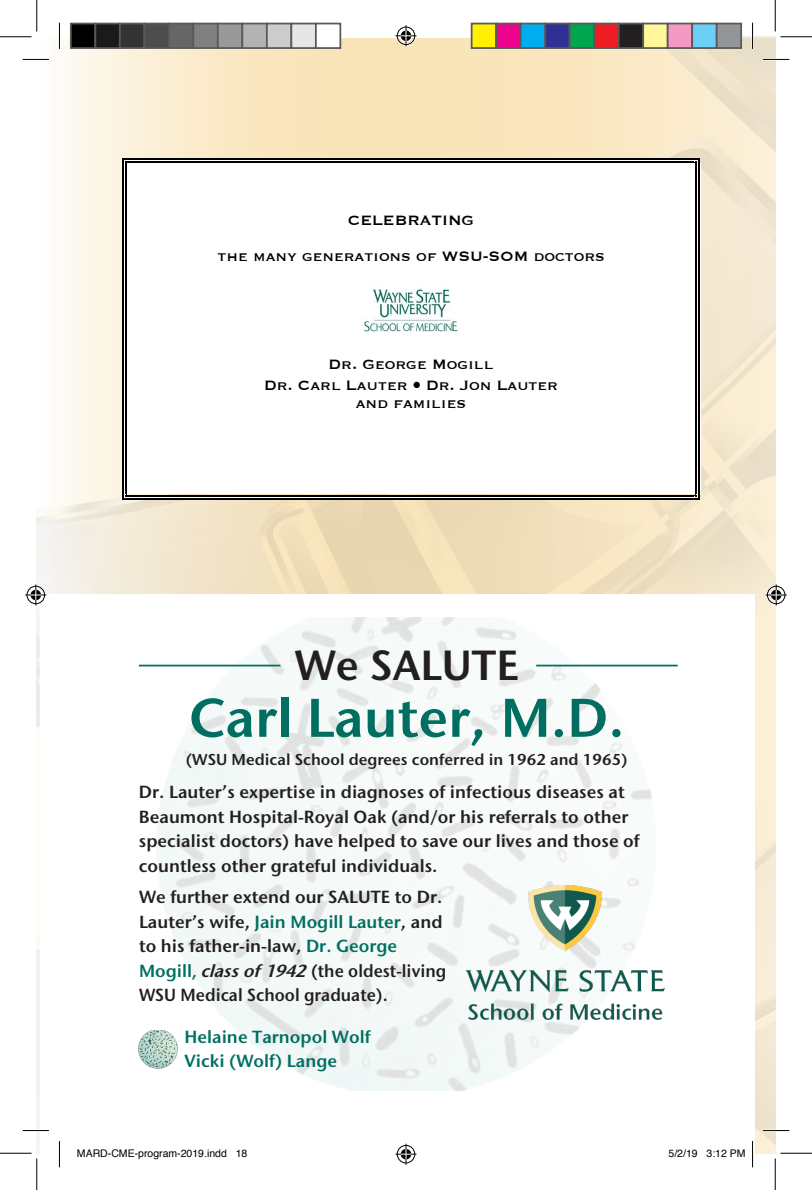
<style>
.page{position:relative;width:812px;height:1190px;background:#fff}
.page>*{position:absolute;margin:0;border:0;box-sizing:border-box;transform-origin:0 0}
.t1{font:54.25px "Stone Sans Sem ITCTT Semi";color:#006e60}
.t2{font:42px "Stone Sans Sem ITCTT Semi";color:#231f20}
.t3{font:17.5px/24.5px "Stone Sans Sem ITCTT Semi";color:#231f20}
.t4{font:17.5px/35.9px "Copperplate";color:#000;text-align:center}
.t5{font:17.5px/24.5px "Stone Sans Sem ITCTT Semi";color:#006e60}
.t6{font:15.75px "Stone Sans Sem ITCTT Semi";color:#231f20}
.t7{font:10.5px "Helvetica";color:#000}
.s1{color:#006e60}
.s2{font-family:"Stone Sans";font-weight:600;color:#006e60}
.s3{font-family:"Stone Sans";font-weight:600;font-style:italic}
</style>
<div class="page">
<img style="left:37px;top:37px;width:738px;height:1116px">
<div style="left:40px;top:594px;width:714px;height:559px;background:#fff"></div>
<div style="left:124px;top:163px;width:577px;height:331px;background:#fff"></div>
<img style="left:364px;top:288px;width:95px;height:44px">
<svg style="left:122px;top:158px;width:5px;height:5px"></svg>
<hr style="left:127px;top:158px;width:568px;height:2px;background:#000">
<hr style="left:127px;top:160px;width:568px;height:2px;background:#fff">
<hr style="left:127px;top:162px;width:568px;height:1px;background:#000">
<svg style="left:695px;top:158px;width:5px;height:5px"></svg>
<hr style="left:122px;top:163px;width:2px;height:332px;background:#000">
<hr style="left:124px;top:163px;width:2px;height:332px;background:#fff">
<hr style="left:126px;top:163px;width:1px;height:332px;background:#000">
<hr style="left:698px;top:163px;width:2px;height:332px;background:#000">
<hr style="left:696px;top:163px;width:2px;height:332px;background:#fff">
<hr style="left:695px;top:163px;width:1px;height:332px;background:#000">
<svg style="left:122px;top:495px;width:5px;height:4px"></svg>
<hr style="left:127px;top:498px;width:568px;height:1px;background:#000">
<hr style="left:127px;top:496px;width:568px;height:2px;background:#fff">
<hr style="left:127px;top:495px;width:568px;height:1px;background:#000">
<svg style="left:695px;top:495px;width:5px;height:4px"></svg>
<img style="left:154px;top:618px;width:505px;height:472px">
<img style="left:465px;top:885px;width:200px;height:143px">
<hr style="left:139px;top:665px;width:141px;height:1px;background:#006e60">
<hr style="left:536px;top:665px;width:142px;height:1px;background:#006e60">
<img style="left:139px;top:1030px;width:43px;height:38px">
<hr style="left:23px;top:58px;width:26px;height:3px;background:#fff">
<hr style="left:763px;top:58px;width:26px;height:3px;background:#fff">
<hr style="left:23px;top:1129px;width:26px;height:3px;background:#fff">
<hr style="left:763px;top:1129px;width:26px;height:3px;background:#fff">
<hr style="left:58px;top:23px;width:3px;height:26px;background:#fff">
<hr style="left:751px;top:23px;width:3px;height:26px;background:#fff">
<svg style="left:23px;top:59px;width:26px;height:1px"></svg>
<svg style="left:763px;top:59px;width:26px;height:1px"></svg>
<svg style="left:23px;top:1130px;width:26px;height:1px"></svg>
<svg style="left:763px;top:1130px;width:26px;height:1px"></svg>
<svg style="left:59px;top:23px;width:1px;height:26px"></svg>
<svg style="left:59px;top:1141px;width:1px;height:26px"></svg>
<svg style="left:752px;top:23px;width:1px;height:26px"></svg>
<svg style="left:752px;top:1141px;width:1px;height:26px"></svg>
<hr style="left:0;top:36px;width:32px;height:1px;background:#000">
<hr style="left:780px;top:36px;width:32px;height:1px;background:#000">
<hr style="left:0;top:1153px;width:32px;height:1px;background:#000">
<hr style="left:780px;top:1153px;width:32px;height:1px;background:#000">
<hr style="left:36px;top:0;width:1px;height:32px;background:#000">
<hr style="left:36px;top:1158px;width:1px;height:32px;background:#000">
<hr style="left:775px;top:0;width:1px;height:32px;background:#000">
<hr style="left:775px;top:1158px;width:1px;height:32px;background:#000">
<svg style="left:395px;top:25px;width:21px;height:21px"></svg>
<svg style="left:395px;top:1144px;width:21px;height:21px"></svg>
<svg style="left:25px;top:584px;width:21px;height:21px"></svg>
<svg style="left:766px;top:584px;width:21px;height:21px"></svg>
<div style="left:71px;top:24px;width:24px;height:24px;background:#000"></div>
<div style="left:70px;top:23px;width:26px;height:26px;border:2px solid #595959"></div>
<div style="left:95px;top:24px;width:25px;height:24px;background:#1a1a1a"></div>
<div style="left:94px;top:23px;width:27px;height:26px;border:2px solid #595959"></div>
<div style="left:120px;top:24px;width:24px;height:24px;background:#333"></div>
<div style="left:119px;top:23px;width:26px;height:26px;border:2px solid #595959"></div>
<div style="left:144px;top:24px;width:25px;height:24px;background:#4d4d4d"></div>
<div style="left:143px;top:23px;width:27px;height:26px;border:2px solid #595959"></div>
<div style="left:169px;top:24px;width:24px;height:24px;background:#666"></div>
<div style="left:168px;top:23px;width:26px;height:26px;border:2px solid #595959"></div>
<div style="left:193px;top:24px;width:25px;height:24px;background:#808080"></div>
<div style="left:192px;top:23px;width:27px;height:26px;border:2px solid #595959"></div>
<div style="left:218px;top:24px;width:24px;height:24px;background:#999"></div>
<div style="left:217px;top:23px;width:26px;height:26px;border:2px solid #595959"></div>
<div style="left:242px;top:24px;width:25px;height:24px;background:#b3b3b3"></div>
<div style="left:241px;top:23px;width:27px;height:26px;border:2px solid #595959"></div>
<div style="left:267px;top:24px;width:24px;height:24px;background:#ccc"></div>
<div style="left:266px;top:23px;width:26px;height:26px;border:2px solid #595959"></div>
<div style="left:291px;top:24px;width:25px;height:24px;background:#e6e6e6"></div>
<div style="left:290px;top:23px;width:27px;height:26px;border:2px solid #595959"></div>
<div style="left:316px;top:24px;width:24px;height:24px;background:#fff"></div>
<div style="left:315px;top:23px;width:26px;height:26px;border:2px solid #595959"></div>
<div style="left:472px;top:24px;width:24px;height:24px;background:#fff101"></div>
<div style="left:471px;top:23px;width:26px;height:26px;border:2px solid #595959"></div>
<div style="left:496px;top:24px;width:25px;height:24px;background:#ed028c"></div>
<div style="left:495px;top:23px;width:26px;height:26px;border:2px solid #595959"></div>
<div style="left:521px;top:24px;width:24px;height:24px;background:#00aeef"></div>
<div style="left:520px;top:23px;width:26px;height:26px;border:2px solid #595959"></div>
<div style="left:545px;top:24px;width:25px;height:24px;background:#2e3092"></div>
<div style="left:544px;top:23px;width:26px;height:26px;border:2px solid #595959"></div>
<div style="left:570px;top:24px;width:24px;height:24px;background:#00a54f"></div>
<div style="left:569px;top:23px;width:26px;height:26px;border:2px solid #595959"></div>
<div style="left:594px;top:24px;width:25px;height:24px;background:#ee1d23"></div>
<div style="left:593px;top:23px;width:26px;height:26px;border:2px solid #595959"></div>
<div style="left:619px;top:24px;width:24px;height:24px;background:#231f20"></div>
<div style="left:618px;top:23px;width:26px;height:26px;border:2px solid #595959"></div>
<div style="left:643px;top:24px;width:25px;height:24px;background:#fff79a"></div>
<div style="left:642px;top:23px;width:26px;height:26px;border:2px solid #595959"></div>
<div style="left:668px;top:24px;width:24px;height:24px;background:#f499c2"></div>
<div style="left:667px;top:23px;width:26px;height:26px;border:2px solid #595959"></div>
<div style="left:692px;top:24px;width:25px;height:24px;background:#6bcff6"></div>
<div style="left:691px;top:23px;width:26px;height:26px;border:2px solid #595959"></div>
<div style="left:717px;top:24px;width:24px;height:24px;background:#939598"></div>
<div style="left:716px;top:23px;width:26px;height:26px;border:2px solid #595959"></div>
<p class="t4" style="left:217px;top:201px;width:389px">CELEBRATING<br>the many generations of WSU-SOM doctors</p>
<p class="t4" style="left:264px;top:352px;width:295px;line-height:21.7px">Dr. George Mogill<br>Dr. Carl Lauter • Dr. Jon Lauter</p>
<p class="t4" style="left:356px;top:385px;width:112px">and families</p>
<p class="t2" style="left:295px;top:630px;width:226px">We SALUTE</p>
<p class="t1" style="left:189px;top:672px;width:437px">Carl Lauter, M.D.</p>
<p class="t6" style="left:186px;top:746px;width:443px">(WSU Medical School degrees conferred in 1962 and 1965)</p>
<p class="t3" style="left:139px;top:779px;width:502px">Dr. Lauter’s expertise in diagnoses of infectious diseases at Beaumont Hospital-Royal Oak (and/or his referrals to other specialist doctors) have helped to save our lives and those of countless other grateful individuals.</p>
<p class="t3" style="left:139px;top:884px;width:309px">We further extend our SALUTE to Dr.<br>Lauter’s wife, <span class="s1">Jain Mogill Lauter</span>, and to his father-in-law, <span class="s1">Dr. George Mogill</span><span class="s2">,</span> <span class="s3">classof1942</span>(the oldest-living WSU Medical School graduate).</p>
<p class="t5" style="left:185px;top:1023px;width:187px">Helaine Tarnopol Wolf<br>Vicki (Wolf) Lange</p>
<p class="t7" style="left:77px;top:1145px;width:172px">MARD-CME-program-2019.indd 18</p>
<p class="t7" style="left:668px;top:1145px;width:79px">5/2/19 3:12 PM</p>
</div>
